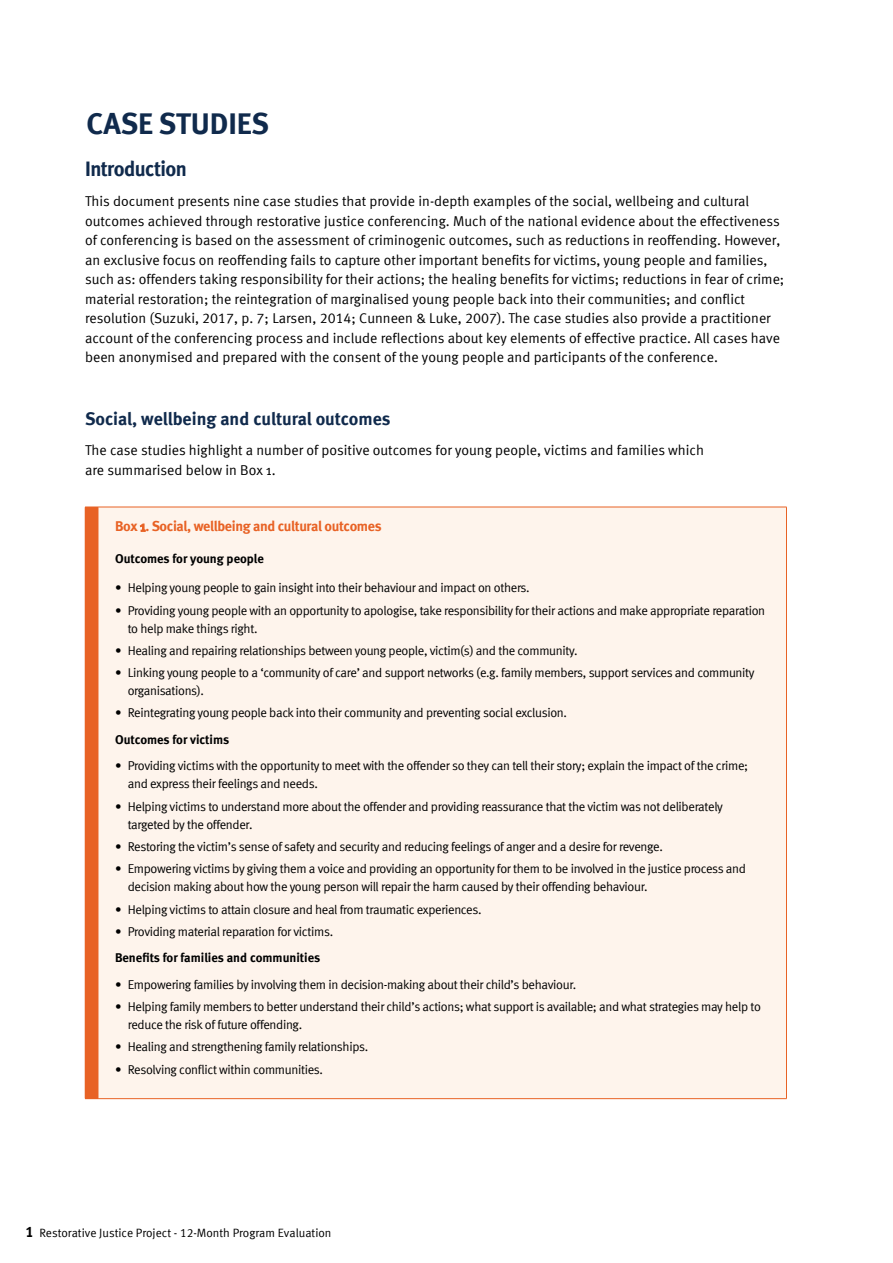
<style>
.page{position:relative;width:893px;height:1263px;background:#fff}
.page>*{position:absolute;margin:0;border:0;box-sizing:border-box;transform-origin:0 0}
.t1{font:30px "Meta Bold LF";color:#102a4c}
.t2{font:21px "Meta Bold LF";letter-spacing:-.025em;color:#102a4c}
.t3{font:18px "Meta Bold LF";letter-spacing:-.005em;color:#102a4c}
.t4{font:14.25px/19.5px "Meta Normal LF";color:#000}
.t5{font:14.25px "Meta Bold LF";letter-spacing:-.025em;color:#e86225}
.t6{font:12.75px/18px "Meta Normal LF";letter-spacing:-.025em;color:#000}
.t7{font:12.75px "Meta Bold LF";color:#000}
.t8{font:12px "Meta Normal LF";color:#000}
.s1{font-family:"Meta Normal"}
.s2{font-family:"Meta";font-weight:500}
.s3{font-family:"Meta Bold LF";font-size:15px}
</style>
<div class="page">
<div style="left:85px;top:507px;width:13px;height:592px;background:#e86225"></div>
<div style="left:98px;top:507px;width:688px;height:592px;background:#fef4ec"></div>
<hr style="left:98px;top:507px;width:689px;height:1px;background:#e86225">
<hr style="left:98px;top:507px;width:1px;height:591px;background:#e86225">
<hr style="left:786px;top:507px;width:1px;height:591px;background:#e86225">
<hr style="left:98px;top:1098px;width:689px;height:1px;background:#e86225">
<h1 class="t1" style="left:86px;top:106px;width:184px">CASE STUDIES</h1>
<h2 class="t2" style="left:85px;top:157px;width:103px">Introduction</h2>
<p class="t4" style="left:85px;top:191px;width:701px">This <span class="s1">document</span> presents nine case studies <span class="s1">that</span> provide in-depth examples of the social, wellbeing and cultural outcomes achieved through restorative justice conferencing. Much of the national evidence about the effectiveness of conferencing is based on the assessment of criminogenic outcomes, such as reductions in reoffending. However, an exclusive focus on reoffending fails to capture other important benefits for victims, young people and families, such as: offenders taking responsibility for their actions; the healing benefits for victims; reductions in fear of crime; material restoration; the reintegration of marginalised young people back into their communities; and conflict resolution (Suzuki, 2017, p. 7; Larsen, 2014; Cunneen &amp; Luke, 2007). The case studies also provide a practitioner account of the conferencing process and include reflections about key elements of effective practice. All cases have been anonymised and prepared with the consent of the young people and participants of the conference.</p>
<h3 class="t3" style="left:85px;top:408px;width:307px">Social, wellbeing and cultural outcomes</h3>
<p class="t4" style="left:85px;top:440px;width:620px">The case studies highlight a number of positive outcomes for young people, victims and families which are summarised below in Box <span class="s1">1</span>.</p>
<p class="t5" style="left:115px;top:518px;width:268px">Box <span class="s2">1</span>. Social, wellbeing and cultural outcomes</p>
<p class="t7" style="left:115px;top:551px;width:150px">Outcomes for young people</p>
<p class="t6" style="left:115px;top:579px;width:416px">• Helping young people to gain insight into their behaviour and impact on others.</p>
<p class="t6" style="left:128px;top:601px;width:639px;text-indent:-13px">• Providing young people with an opportunity to apologise, take responsibility for their actions and make appropriate reparation to help make things right.</p>
<p class="t6" style="left:115px;top:641px;width:464px">• Healing and repairing relationships between young people, victim(s) and the community.</p>
<p class="t6" style="left:128px;top:664px;width:628px;text-indent:-13px">• Linking young people to a ‘community of care’ and support networks (e.g. family members, support services and community organisations).</p>
<p class="t6" style="left:115px;top:704px;width:454px">• Reintegrating young people back into their community and preventing social exclusion.</p>
<p class="t7" style="left:115px;top:732px;width:116px">Outcomes for victims</p>
<p class="t6" style="left:128px;top:757px;width:622px;text-indent:-13px">• Providing victims with the opportunity to meet with the offender so they can tell their story; explain the impact of the crime; and express their feelings and needs.</p>
<p class="t6" style="left:128px;top:797px;width:597px;text-indent:-13px">• Helping victims to understand more about the offender and providing reassurance that the victim was not deliberately targeted by the offender.</p>
<p class="t6" style="left:115px;top:837px;width:549px">• Restoring the victim’s sense of safety and security and reducing feelings of anger and a desire for revenge.</p>
<p class="t6" style="left:128px;top:860px;width:620px;text-indent:-13px">• Empowering victims by giving them a voice and providing an opportunity for them to be involved in the justice process and decision making about how the young person will repair the harm caused by their offending behaviour.</p>
<p class="t6" style="left:115px;top:900px;width:368px">• Helping victims to attain closure and heal from traumatic experiences.</p>
<p class="t6" style="left:115px;top:922px;width:220px">• Providing material reparation for victims.</p>
<p class="t7" style="left:115px;top:950px;width:207px">Benefits for families and communities</p>
<p class="t6" style="left:115px;top:975px;width:463px">• Empowering families by involving them in decision-making about their child’s behaviour.</p>
<p class="t6" style="left:128px;top:997px;width:635px;text-indent:-13px">• Helping family members to better understand their child’s actions; what support is available; and what strategies may help to reduce the risk of future offending.</p>
<p class="t6" style="left:115px;top:1038px;width:255px">• Healing and strengthening family relationships.</p>
<p class="t6" style="left:115px;top:1060px;width:209px">• Resolving conflict within communities.</p>
<p class="t8" style="left:26px;top:1226px;width:307px"><span class="s3">1</span> Restorative Justice Project - 12-Month Program Evaluation</p>
</div>
